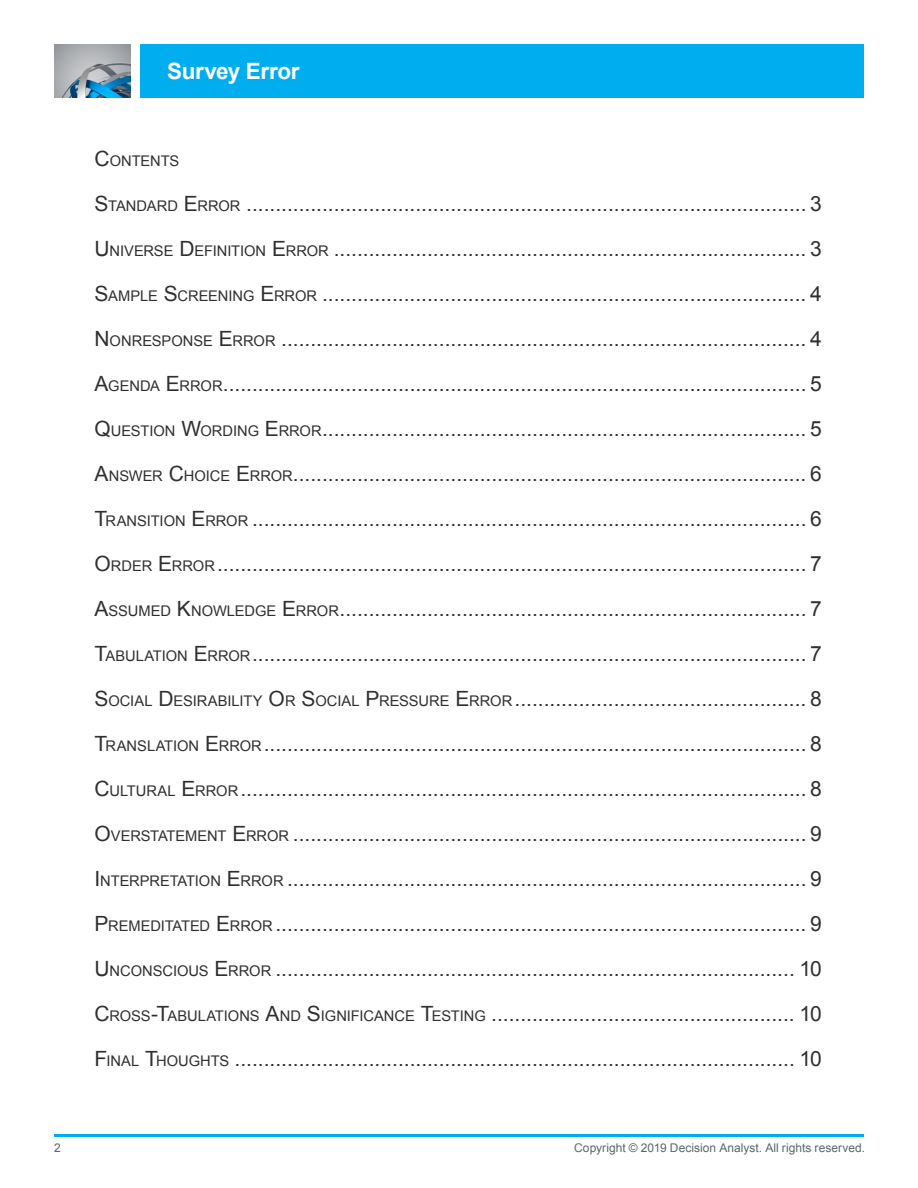
<style>
.page{position:relative;width:918px;height:1188px;background:#fff}
.page>*{position:absolute;margin:0;border:0;box-sizing:border-box;transform-origin:0 0}
.t1{font:700 22.5px "Arial";letter-spacing:-.015em;color:#fff}
.t2{font:21px "Arial";color:#312f30}
.TOC_body_text{font:14.7px "Arial";letter-spacing:-.005em;color:#312f30}
.t3{font:12px "Arial";letter-spacing:.005em;color:#58676e}
.s1{font-size:21px}
.s2{font-size:14.7px}
</style>
<div class="page">
<hr style="left:54px;top:1134px;width:810px;height:3px;background:#00aeef">
<div style="left:140px;top:44px;width:724px;height:53px;background:#00aeef"></div>
<img style="left:54px;top:44px;width:76px;height:54px">
<p class="t1" style="left:167px;top:56px;width:134px">Survey Error</p>
<p class="TOC_body_text" style="left:94px;top:152px;width:86px"><span class="s1">C</span>ONTENTS</p>
<p class="t2" style="left:94px;top:190px;width:729px">S<span class="s2">TANDARD</span> E<span class="s2">RROR</span> ................................................................................................ 3</p>
<p class="t2" style="left:94px;top:235px;width:729px">U<span class="s2">NIVERSE</span> D<span class="s2">EFINITION</span> E<span class="s2">RROR</span> ................................................................................. 3</p>
<p class="t2" style="left:94px;top:280px;width:729px">S<span class="s2">AMPLE</span> S<span class="s2">CREENING</span> E<span class="s2">RROR</span> ................................................................................... 4</p>
<p class="t2" style="left:94px;top:325px;width:729px">N<span class="s2">ONRESPONSE</span> E<span class="s2">RROR</span> .......................................................................................... 4</p>
<p class="t2" style="left:94px;top:370px;width:729px">A<span class="s2">GENDA</span> E<span class="s2">RROR</span>.................................................................................................... 5</p>
<p class="t2" style="left:94px;top:415px;width:729px">Q<span class="s2">UESTION</span> W<span class="s2">ORDING</span> E<span class="s2">RROR</span>................................................................................... 5</p>
<p class="t2" style="left:94px;top:460px;width:729px">A<span class="s2">NSWER</span> C<span class="s2">HOICE</span> E<span class="s2">RROR</span>........................................................................................ 6</p>
<p class="t2" style="left:94px;top:505px;width:729px">T<span class="s2">RANSITION</span> E<span class="s2">RROR</span> ............................................................................................... 6</p>
<p class="t2" style="left:94px;top:550px;width:729px">O<span class="s2">RDER</span> E<span class="s2">RROR</span>..................................................................................................... 7</p>
<p class="t2" style="left:94px;top:595px;width:729px">A<span class="s2">SSUMED</span> K<span class="s2">NOWLEDGE</span> E<span class="s2">RROR</span>................................................................................ 7</p>
<p class="t2" style="left:94px;top:640px;width:729px">T<span class="s2">ABULATION</span> E<span class="s2">RROR</span>............................................................................................... 7</p>
<p class="t2" style="left:94px;top:685px;width:729px">S<span class="s2">OCIAL</span> D<span class="s2">ESIRABILITY</span> O<span class="s2">R</span> S<span class="s2">OCIAL</span> P<span class="s2">RESSURE</span> E<span class="s2">RROR</span> .................................................. 8</p>
<p class="t2" style="left:94px;top:730px;width:729px">T<span class="s2">RANSLATION</span> E<span class="s2">RROR</span>............................................................................................. 8</p>
<p class="t2" style="left:94px;top:775px;width:729px">C<span class="s2">ULTURAL</span> E<span class="s2">RROR</span>................................................................................................. 8</p>
<p class="t2" style="left:94px;top:820px;width:729px">O<span class="s2">VERSTATEMENT</span> E<span class="s2">RROR</span> ........................................................................................ 9</p>
<p class="t2" style="left:94px;top:865px;width:729px">I<span class="s2">NTERPRETATION</span> E<span class="s2">RROR</span> ......................................................................................... 9</p>
<p class="t2" style="left:94px;top:910px;width:729px">P<span class="s2">REMEDITATED</span> E<span class="s2">RROR</span> ........................................................................................... 9</p>
<p class="t2" style="left:94px;top:955px;width:729px">U<span class="s2">NCONSCIOUS</span> E<span class="s2">RROR</span> ......................................................................................... 10</p>
<p class="t2" style="left:94px;top:1000px;width:729px">C<span class="s2">ROSS</span>-T<span class="s2">ABULATIONS</span> A<span class="s2">ND</span> S<span class="s2">IGNIFICANCE</span> T<span class="s2">ESTING</span> .................................................... 10</p>
<p class="t2" style="left:94px;top:1045px;width:729px">F<span class="s2">INAL</span> T<span class="s2">HOUGHTS</span> ................................................................................................ 10</p>
<p class="t3" style="left:54px;top:1140px;width:8px">2</p>
<p class="t3" style="left:574px;top:1140px;width:292px">Copyright © 2019 Decision Analyst. All rights reserved.</p>
</div>
